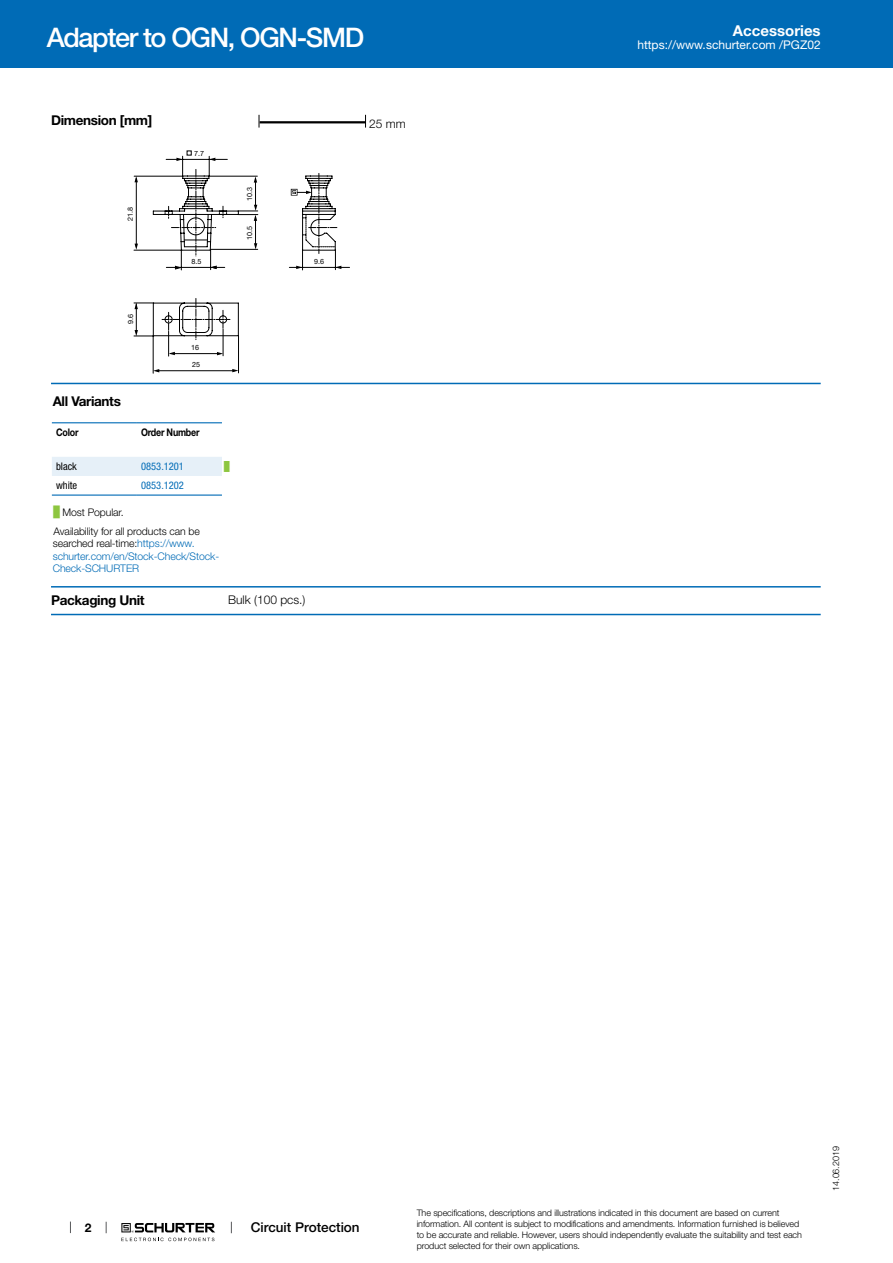
<style>
.page{position:relative;width:893px;height:1263px;background:#fff}
.page>*{position:absolute;margin:0;border:0;box-sizing:border-box;transform-origin:0 0}
.t1{font:500 27px "Helvetica Neue LT";letter-spacing:-.05em;color:#fff}
.t2{font:700 15px "Helvetica Neue LT";color:#fff}
.t3{font:700 13.5px "Helvetica Neue LT";letter-spacing:-.025em;color:#000}
.t4{font:500 13.5px "Helvetica Neue LT";color:#000}
.t5{font:12px "Helvetica Neue LT";color:#fff}
.t6{font:300 12px "Helvetica Neue LT";color:#000}
.t7{font:700 12px "Helvetica Neue LT";color:#000}
.t8{font:300 10.5px/12.6px "Helvetica Neue LT";letter-spacing:-.01em;color:#006bb6}
.t9{font:300 10.5px/18.5px "Helvetica Neue LT";letter-spacing:-.01em;color:#000}
.t10{font:condensed 10.5px "Helvetica Neue LT";color:#006bb6}
.t11{font:700 10.5px "Helvetica Neue LT";letter-spacing:-.025em;color:#000;scale:.85 1}
.t12{font:condensed 10.5px "Helvetica Neue LT";color:#000}
.t13{font:300 9px/10.8px "Helvetica Neue LT";letter-spacing:-.01em;color:#000}
.t14{font:9px "Arial Unicode MS";color:#8dc63f}
.t15{font:7.2px "Helvetica Neue LT";color:#000}
.s1{font-family:"Arial Unicode MS";font-weight:400;color:#8dc63f}
.s2{color:#000}
</style>
<div class="page">
<svg style="left:70px;top:1221px;width:1px;height:12px"></svg>
<svg style="left:121px;top:1223px;width:94px;height:18px"></svg>
<div style="left:0;top:0;width:893px;height:68px;background:#006bb6"></div>
<svg style="left:259px;top:115px;width:1px;height:13px"></svg>
<hr style="left:260px;top:121px;width:106px;height:2px;background:#000">
<hr style="left:289px;top:267px;width:61px;height:1px;background:#000">
<hr style="left:157px;top:370px;width:78px;height:1px;background:#000">
<hr style="left:153px;top:336px;width:1px;height:37px;background:#000">
<hr style="left:238px;top:336px;width:1px;height:37px;background:#000">
<svg style="left:232px;top:369px;width:6px;height:3px"></svg>
<svg style="left:153px;top:369px;width:6px;height:3px"></svg>
<svg style="left:134px;top:151px;width:207px;height:205px"></svg>
<hr style="left:51px;top:383px;width:770px;height:1px;background:#006bb6">
<svg style="left:52px;top:423px;width:170px;height:53px"></svg>
<hr style="left:52px;top:422px;width:85px;height:1px;background:#006bb6">
<hr style="left:137px;top:422px;width:85px;height:1px;background:#006bb6">
<hr style="left:52px;top:494px;width:85px;height:2px;background:#006bb6">
<hr style="left:137px;top:494px;width:85px;height:2px;background:#006bb6">
<hr style="left:51px;top:586px;width:770px;height:1px;background:#006bb6">
<hr style="left:51px;top:614px;width:770px;height:1px;background:#006bb6">
<h1 class="t1" style="left:47px;top:21px;width:319px">Adapter to OGN, OGN-SMD</h1>
<h3 class="t3" style="left:51px;top:112px;width:103px">Dimension [mm]</h3>
<h3 class="t6" style="left:369px;top:116px;width:38px">25 mm</h3>
<p class="t15" style="left:126px;top:221px;width:16px;rotate:-90deg">21.8</p>
<p class="t15" style="left:194px;top:149px;width:12px">7.7</p>
<p class="t15" style="left:192px;top:257px;width:12px">8.5</p>
<p class="t15" style="left:245px;top:201px;width:16px;rotate:-90deg">10.3</p>
<p class="t15" style="left:245px;top:240px;width:16px;rotate:-90deg">10.5</p>
<p class="t15" style="left:314px;top:257px;width:12px">9.6</p>
<p class="t15" style="left:126px;top:324px;width:12px;rotate:-90deg">9.6</p>
<p class="t15" style="left:191px;top:343px;width:10px">16</p>
<p class="t15" style="left:192px;top:360px;width:10px">25</p>
<h3 class="t3" style="left:53px;top:393px;width:70px">All Variants</h3>
<p class="t11" style="left:56px;top:426px;width:28px">Color</p>
<p class="t11" style="left:141px;top:426px;width:70px">Order Number</p>
<p class="t12" style="left:56px;top:460px;width:22px">black</p>
<p class="t10" style="left:141px;top:460px;width:44px">0853.1201</p>
<p class="t14" style="left:224px;top:460px;width:7px">█</p>
<p class="t12" style="left:56px;top:479px;width:23px">white</p>
<p class="t10" style="left:141px;top:479px;width:44px">0853.1202</p>
<p class="t9" style="left:54px;top:503px;width:148px"><span class="s1">█</span> Most Popular.<br>Availability for all products can be</p>
<p class="t8" style="left:53px;top:537px;width:168px"><span class="s2">searched real-time:</span>https://www. schurter.com/en/Stock-Check/Stock-<br>Check-SCHURTER</p>
<h3 class="t3" style="left:51px;top:592px;width:95px">Packaging Unit</h3>
<h3 class="t6" style="left:228px;top:592px;width:79px">Bulk (100 pcs.)</h3>
<h2 class="t2" style="left:733px;top:21px;width:89px">Accessories</h2>
<h3 class="t5" style="left:637px;top:38px;width:185px">https://www.schurter.com /PGZ02</h3>
<h3 class="t7" style="left:85px;top:1220px;width:8px">2</h3>
<h3 class="t4" style="left:251px;top:1219px;width:110px">Circuit Protection</h3>
<p class="t13" style="left:417px;top:1207px;width:387px">The specifications, descriptions and illustrations indicated in this document are based on current information. All content is subject to modifications and amendments. Information furnished is believed to be accurate and reliable. However, users should independently evaluate the suitability and test each product selected for their own applications.</p>
<p class="t13" style="left:830px;top:1191px;width:46px;rotate:-90deg">14.06.2019</p>
</div>
